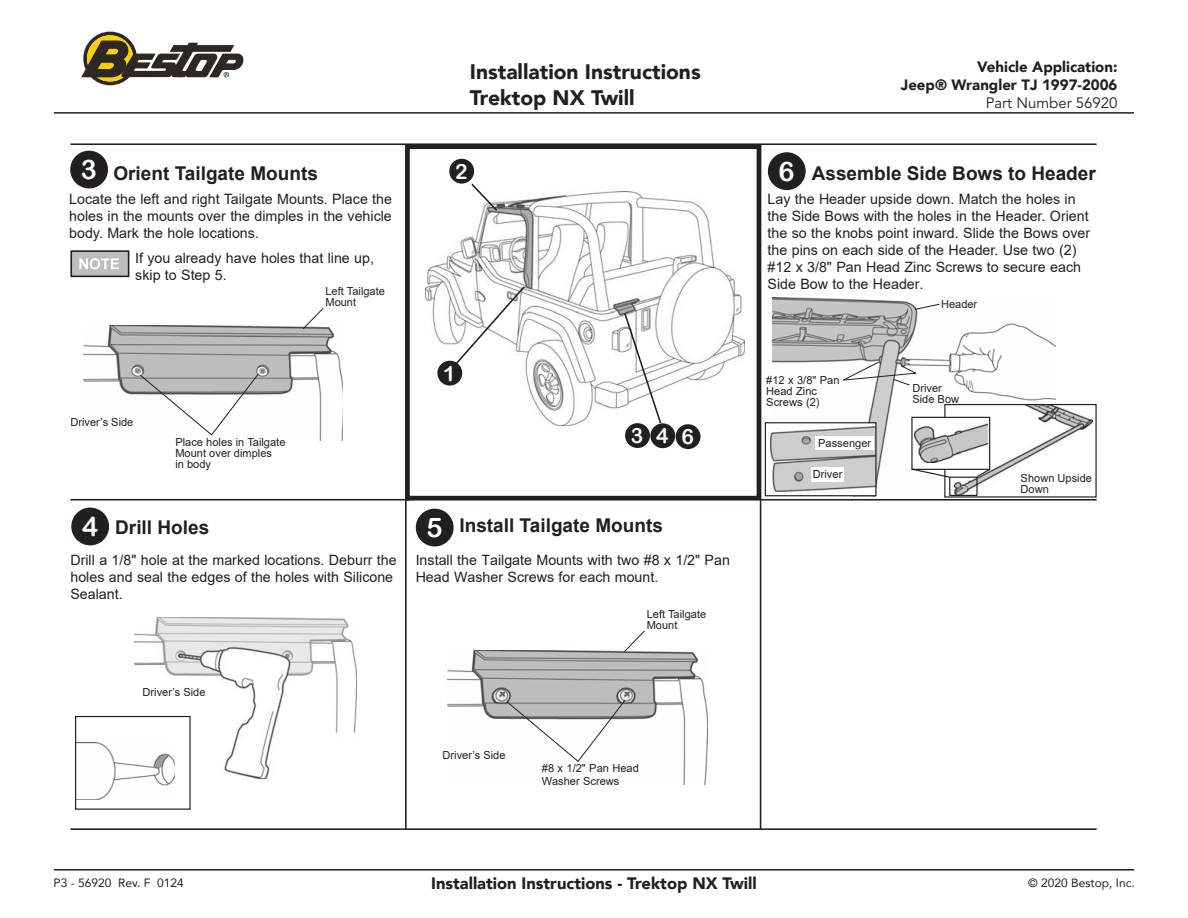
<style>
.page{position:relative;width:1188px;height:918px;background:#fff}
.page>*{position:absolute;margin:0;border:0;box-sizing:border-box;transform-origin:0 0}
.t1{font:27px "Arial Rounded MT Bold";color:#fff}
.t2{font:900 21px/25.2px "Avenir";color:#231f20}
.t3{font:21px "Arial Rounded MT Bold";color:#fff}
.t4{font:700 19.05px "Arial";color:#231f20}
.t5{font:900 16.5px "Avenir";color:#231f20}
.t6{font:900 15px/18px "Avenir";color:#231f20;text-align:right}
.t7{font:15px "Avenir";color:#231f20}
.t8{font:14.25px/17.1px "Arial";color:#231f20}
.t9{font:12px "Avenir";color:#231f20}
.t10{font:11.1px/11.1px "Arial";color:#231f20}
</style>
<div class="page">
<hr style="left:54px;top:112px;width:1080px;height:2px;background:#231f20">
<hr style="left:54px;top:869px;width:1080px;height:2px;background:#231f20">
<svg style="left:81px;top:32px;width:163px;height:53px"></svg>
<hr style="left:70px;top:143px;width:1027px;height:2px;background:#231f20">
<hr style="left:70px;top:828px;width:1027px;height:2px;background:#231f20">
<div style="left:405px;top:144px;width:356px;height:357px;border:5px solid #231f20"></div>
<hr style="left:70px;top:499px;width:340px;height:2px;background:#231f20">
<img style="left:84px;top:325px;width:259px;height:116px">
<svg style="left:139px;top:373px;width:120px;height:63px"></svg>
<img style="left:134px;top:617px;width:223px;height:162px">
<div style="left:76px;top:717px;width:114px;height:92px;background:#fff"></div>
<img style="left:77px;top:743px;width:97px;height:56px">
<div style="left:75px;top:716px;width:116px;height:94px;border:1px solid #231f20"></div>
<svg style="left:302px;top:308px;width:22px;height:22px"></svg>
<img style="left:448px;top:650px;width:259px;height:134px">
<svg style="left:623px;top:630px;width:23px;height:23px"></svg>
<svg style="left:506px;top:699px;width:120px;height:63px"></svg>
<img style="left:425px;top:192px;width:319px;height:234px">
<svg style="left:470px;top:183px;width:29px;height:30px"></svg>
<hr style="left:760px;top:499px;width:1px;height:330px;background:#231f20">
<hr style="left:405px;top:499px;width:2px;height:330px;background:#231f20">
<svg style="left:453px;top:285px;width:73px;height:82px"></svg>
<svg style="left:623px;top:311px;width:40px;height:114px"></svg>
<img style="left:773px;top:298px;width:282px;height:196px">
<div style="left:765px;top:423px;width:111px;height:73px;background:#fff"></div>
<img style="left:770px;top:426px;width:105px;height:65px">
<div style="left:765px;top:422px;width:112px;height:74px;border:1px solid #231f20"></div>
<svg style="left:839px;top:361px;width:80px;height:25px"></svg>
<div style="left:811px;top:467px;width:33px;height:15px;background:#fff"></div>
<div style="left:815px;top:436px;width:59px;height:14px;background:#fff"></div>
<svg style="left:914px;top:303px;width:26px;height:7px"></svg>
<hr style="left:761px;top:499px;width:336px;height:2px;background:#231f20">
<img style="left:955px;top:406px;width:137px;height:88px">
<div style="left:944px;top:404px;width:153px;height:94px;border:1px solid #231f20"></div>
<div style="left:912px;top:417px;width:78px;height:52px;background:#fff"></div>
<div style="left:911px;top:417px;width:79px;height:53px;border:1px solid #231f20"></div>
<div style="left:72px;top:252px;width:57px;height:25px;background:#bbbdbf"></div>
<div style="left:70px;top:250px;width:59px;height:27px;border:2px solid #211d1e"></div>
<svg style="left:79px;top:258px;width:40px;height:11px"></svg>
<div style="left:949px;top:477px;width:29px;height:19px;border:1px solid #231f20"></div>
<svg style="left:910px;top:468px;width:41px;height:11px"></svg>
<svg style="left:976px;top:468px;width:15px;height:10px"></svg>
<img style="left:914px;top:423px;width:73px;height:40px">
<div style="left:71px;top:151px;width:36px;height:37px;background:#231f20;border-radius:50%"></div>
<div style="left:70px;top:151px;width:38px;height:37px;border:2px solid #231f20;border-radius:50%"></div>
<div style="left:72px;top:508px;width:36px;height:37px;background:#231f20;border-radius:50%"></div>
<div style="left:71px;top:508px;width:38px;height:37px;border:2px solid #231f20;border-radius:50%"></div>
<div style="left:417px;top:509px;width:36px;height:37px;background:#231f20;border-radius:50%"></div>
<div style="left:416px;top:509px;width:38px;height:37px;border:2px solid #231f20;border-radius:50%"></div>
<div style="left:769px;top:153px;width:36px;height:36px;background:#231f20;border-radius:50%"></div>
<div style="left:768px;top:152px;width:38px;height:38px;border:2px solid #231f20;border-radius:50%"></div>
<div style="left:450px;top:160px;width:23px;height:23px;background:#231f20;border-radius:50%"></div>
<div style="left:449px;top:159px;width:25px;height:25px;border:2px solid #231f20;border-radius:50%"></div>
<div style="left:626px;top:424px;width:23px;height:23px;background:#231f20;border-radius:50%"></div>
<div style="left:625px;top:423px;width:25px;height:25px;border:2px solid #231f20;border-radius:50%"></div>
<div style="left:438px;top:361px;width:23px;height:24px;background:#231f20;border-radius:50%"></div>
<div style="left:437px;top:361px;width:25px;height:25px;border:2px solid #231f20;border-radius:50%"></div>
<div style="left:651px;top:424px;width:23px;height:23px;background:#231f20;border-radius:50%"></div>
<div style="left:650px;top:423px;width:25px;height:25px;border:2px solid #231f20;border-radius:50%"></div>
<div style="left:676px;top:425px;width:24px;height:23px;background:#231f20;border-radius:50%"></div>
<div style="left:676px;top:424px;width:24px;height:25px;border:2px solid #231f20;border-radius:50%"></div>
<p class="t1" style="left:81px;top:154px;width:18px">3</p>
<p class="t4" style="left:113px;top:160px;width:206px">Orient Tailgate Mounts</p>
<p class="t8" style="left:69px;top:190px;width:324px;text-align:justify">Locate the left and right Tailgate Mounts. Place the holes in the mounts over the dimples in the vehicle body. Mark the hole locations.</p>
<p class="t8" style="left:135px;top:249px;width:240px">If you already have holes that line up, skip to Step 5.</p>
<p class="t10" style="left:325px;top:285px;width:61px">Left Tailgate<br>Mount</p>
<p class="t10" style="left:70px;top:417px;width:65px">Driver’s Side</p>
<p class="t10" style="left:175px;top:436px;width:112px">Place holes in Tailgate<br>Mount over dimples<br>in body</p>
<h2 class="t2" style="left:470px;top:59px;width:232px">Installation Instructions<br>Trektop NX Twill</h2>
<p class="t6" style="left:901px;top:58px;width:218px">Vehicle Application:<br>Jeep® Wrangler TJ 1997-2006</p>
<p class="t7" style="left:986px;top:92px;width:133px">Part Number 56920</p>
<p class="t3" style="left:455px;top:159px;width:14px">2</p>
<p class="t1" style="left:779px;top:155px;width:18px">6</p>
<p class="t4" style="left:812px;top:160px;width:286px">Assemble Side Bows to Header</p>
<p class="t8" style="left:768px;top:190px;width:324px">Lay the Header upside down. Match the holes in the Side Bows with the holes in the Header. Orient the so the knobs point inward. Slide the Bows over the pins on each side of the Header. Use two (2) #12 x 3/8" Pan Head Zinc Screws to secure each Side Bow to the Header.</p>
<p class="t3" style="left:443px;top:361px;width:14px">1</p>
<p class="t3" style="left:631px;top:423px;width:14px">3</p>
<p class="t3" style="left:656px;top:423px;width:14px">4</p>
<p class="t3" style="left:681px;top:424px;width:14px">6</p>
<p class="t10" style="left:766px;top:375px;width:75px">#12 x 3/8" Pan<br>Head Zinc<br>Screws (2)</p>
<p class="t10" style="left:818px;top:438px;width:54px">Passenger</p>
<p class="t10" style="left:813px;top:469px;width:31px">Driver</p>
<p class="t10" style="left:941px;top:298px;width:38px">Header</p>
<p class="t10" style="left:912px;top:382px;width:48px">Driver<br>Side Bow</p>
<p class="t10" style="left:1021px;top:472px;width:73px">Shown Upside<br>Down</p>
<p class="t1" style="left:82px;top:511px;width:18px">4</p>
<p class="t1" style="left:427px;top:512px;width:18px">5</p>
<p class="t4" style="left:115px;top:514px;width:95px">Drill Holes</p>
<p class="t4" style="left:459px;top:512px;width:205px">Install Tailgate Mounts</p>
<p class="t8" style="left:416px;top:551px;width:316px">Install the Tailgate Mounts with two #8 x 1/2" Pan<br>Head Washer Screws for each mount.</p>
<p class="t8" style="left:70px;top:551px;width:328px">Drill a 1/8" hole at the marked locations. Deburr the holes and seal the edges of the holes with Silicone<br>Sealant.</p>
<p class="t10" style="left:143px;top:687px;width:65px">Driver’s Side</p>
<p class="t10" style="left:647px;top:608px;width:61px">Left Tailgate<br>Mount</p>
<p class="t10" style="left:443px;top:749px;width:65px">Driver’s Side</p>
<p class="t10" style="left:542px;top:762px;width:98px;line-height:12.6px">#8 x 1/2" Pan Head<br>Washer Screws</p>
<p class="t9" style="left:54px;top:873px;width:132px">P3 - 56920 Rev. F 0124</p>
<p class="t5" style="left:431px;top:869px;width:327px">Installation Instructions - Trektop NX Twill</p>
<p class="t9" style="left:1028px;top:873px;width:108px">© 2020 Bestop, Inc.</p>
</div>
